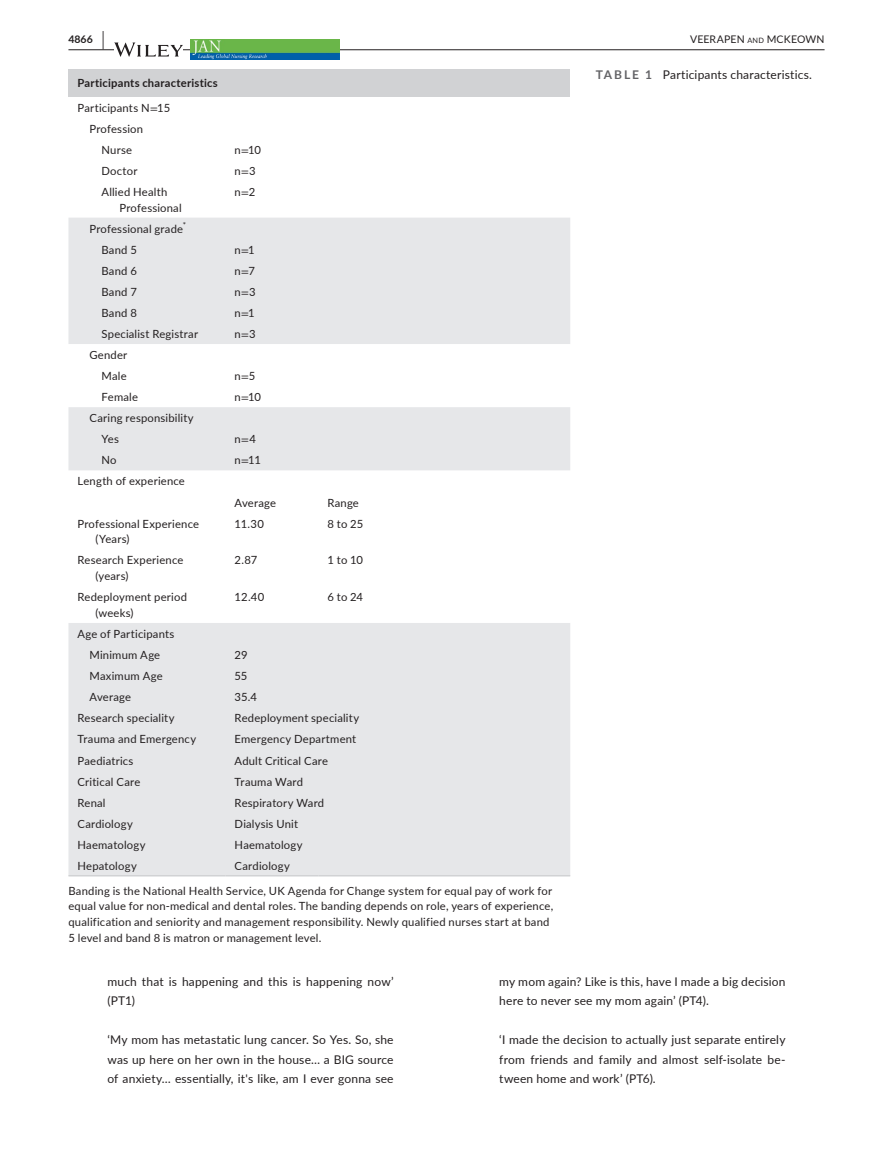
<style>
.page{position:relative;width:893px;height:1174px;background:#fff}
.page>*{position:absolute;margin:0;border:0;box-sizing:border-box;transform-origin:0 0}
.t1{font:12px/19.5px "Lato";letter-spacing:.015em;color:#231f20}
.t2{font:11.25px/15.8px "Lato";letter-spacing:.015em;color:#231f20}
.t3{font:700 11.25px/24.3px "Lato";letter-spacing:.02em;color:#231f20}
.t4{font:10.5px "Lato";letter-spacing:.015em;color:#231f20}
.t5{font:700 10.5px "Lato";color:#231f20}
.t6{font:7.8px "Lato";color:#231f20}
.s1{font-size:19.5px}
.s2{font-size:7.35px}
.s3{font-weight:400}
.s4{font-family:"STIX";font-weight:400}
.s5{font-family:"STIX"}
.s6{font-weight:700;color:#636366}
</style>
<div class="page">
<hr style="left:68px;top:49px;width:756px;height:1px;background:#231f20">
<svg style="left:114px;top:42px;width:69px;height:15px"></svg>
<img style="left:191px;top:40px;width:148px;height:19px">
<div style="left:68px;top:69px;width:502px;height:28px;background:#d1d2d4"></div>
<svg style="left:68px;top:218px;width:502px;height:657px;fill:#e6e7e9"></svg>
<hr style="left:68px;top:875px;width:158px;height:1px;background:#d1d2d4">
<hr style="left:226px;top:875px;width:92px;height:1px;background:#d1d2d4">
<hr style="left:318px;top:875px;width:252px;height:1px;background:#d1d2d4">
<p class="t5" style="left:68px;top:31px;width:37px">4866 <span class="s1">|</span></p>
<p class="t4" style="left:690px;top:31px;width:136px">VEERAPEN <span class="s2">an d</span> MCKEOWN</p>
<p class="t3" style="left:77px;top:71px;width:142px">Participants characteristics<br><span class="s3">Participants N</span><span class="s4">=</span><span class="s3">15</span></p>
<p class="t2" style="left:89px;top:118px;width:55px;line-height:21px;text-align:center">Profession<br>Nurse</p>
<p class="t2" style="left:235px;top:141px;width:28px">n<span class="s5">=</span>10</p>
<p class="t2" style="left:101px;top:162px;width:37px">Doctor</p>
<p class="t2" style="left:235px;top:162px;width:23px">n<span class="s5">=</span>3</p>
<p class="t2" style="left:119px;top:183px;width:64px;text-indent:-18px">Allied Health<br>Professional</p>
<p class="t2" style="left:235px;top:183px;width:22px">n<span class="s5">=</span>2</p>
<p class="t2" style="left:89px;top:220px;width:95px">Professional grade</p>
<p class="t6" style="left:183px;top:219px;width:5px">*</p>
<p class="t2" style="left:101px;top:241px;width:37px">Band 5</p>
<p class="t2" style="left:235px;top:241px;width:22px">n<span class="s5">=</span>1</p>
<p class="t2" style="left:101px;top:262px;width:37px">Band 6</p>
<p class="t2" style="left:235px;top:262px;width:22px">n<span class="s5">=</span>7</p>
<p class="t2" style="left:101px;top:283px;width:37px">Band 7</p>
<p class="t2" style="left:235px;top:283px;width:23px">n<span class="s5">=</span>3</p>
<p class="t2" style="left:101px;top:304px;width:37px">Band 8</p>
<p class="t2" style="left:235px;top:304px;width:22px">n<span class="s5">=</span>1</p>
<p class="t2" style="left:101px;top:325px;width:98px">Specialist Registrar</p>
<p class="t2" style="left:235px;top:325px;width:23px">n<span class="s5">=</span>3</p>
<p class="t2" style="left:89px;top:344px;width:39px;line-height:21px;text-align:right">Gender<br>Male</p>
<p class="t2" style="left:235px;top:368px;width:22px">n<span class="s5">=</span>5</p>
<p class="t2" style="left:101px;top:389px;width:38px">Female</p>
<p class="t2" style="left:235px;top:389px;width:28px">n<span class="s5">=</span>10</p>
<p class="t2" style="left:101px;top:407px;width:94px;line-height:21px;text-indent:-12px">Caring responsibility<br>Yes</p>
<p class="t2" style="left:235px;top:431px;width:23px">n<span class="s5">=</span>4</p>
<p class="t2" style="left:101px;top:452px;width:17px">No</p>
<p class="t2" style="left:235px;top:452px;width:28px">n<span class="s5">=</span>11</p>
<p class="t2" style="left:77px;top:473px;width:109px">Length of experience</p>
<p class="t2" style="left:235px;top:494px;width:43px">Average</p>
<p class="t2" style="left:327px;top:494px;width:33px">Range</p>
<p class="t2" style="left:95px;top:515px;width:105px;text-indent:-18px">Professional Experience (Years)</p>
<p class="t2" style="left:235px;top:515px;width:31px">11.30</p>
<p class="t2" style="left:327px;top:515px;width:37px">8 to 25</p>
<p class="t2" style="left:95px;top:552px;width:89px;text-indent:-18px">Research Experience (years)</p>
<p class="t2" style="left:235px;top:552px;width:24px">2.87</p>
<p class="t2" style="left:327px;top:552px;width:37px">1 to 10</p>
<p class="t2" style="left:95px;top:589px;width:93px;text-indent:-18px">Redeployment period (weeks)</p>
<p class="t2" style="left:235px;top:589px;width:31px">12.40</p>
<p class="t2" style="left:327px;top:589px;width:37px">6 to 24</p>
<p class="t2" style="left:77px;top:623px;width:98px;line-height:21px;text-align:center">Age of Participants<br>Minimum Age</p>
<p class="t2" style="left:235px;top:646px;width:15px">29</p>
<p class="t2" style="left:89px;top:668px;width:75px">Maximum Age</p>
<p class="t2" style="left:235px;top:668px;width:14px">55</p>
<p class="t2" style="left:89px;top:689px;width:43px">Average</p>
<p class="t2" style="left:235px;top:689px;width:24px">35.4</p>
<p class="t2" style="left:77px;top:710px;width:99px">Research speciality</p>
<p class="t2" style="left:235px;top:710px;width:126px">Redeployment speciality</p>
<p class="t2" style="left:77px;top:731px;width:120px">Trauma and Emergency</p>
<p class="t2" style="left:235px;top:731px;width:123px">Emergency Department</p>
<p class="t2" style="left:77px;top:752px;width:57px">Paediatrics</p>
<p class="t2" style="left:235px;top:752px;width:95px">Adult Critical Care</p>
<p class="t2" style="left:77px;top:773px;width:64px">Critical Care</p>
<p class="t2" style="left:235px;top:773px;width:70px">Trauma Ward</p>
<p class="t2" style="left:77px;top:794px;width:30px">Renal</p>
<p class="t2" style="left:235px;top:794px;width:91px">Respiratory Ward</p>
<p class="t2" style="left:77px;top:815px;width:57px">Cardiology</p>
<p class="t2" style="left:235px;top:815px;width:65px">Dialysis Unit</p>
<p class="t2" style="left:77px;top:836px;width:70px">Haematology</p>
<p class="t2" style="left:235px;top:836px;width:70px">Haematology</p>
<p class="t2" style="left:77px;top:857px;width:61px">Hepatology</p>
<p class="t2" style="left:235px;top:857px;width:57px">Cardiology</p>
<p class="t2" style="left:68px;top:882px;width:486px">Banding is the National Health Service, UK Agenda for Change system for equal pay of work for equal value for non-medical and dental roles. The banding depends on role, years of experience, qualification and seniority and management responsibility. Newly qualified nurses start at band 5 level and band 8 is matron or management level.</p>
<p class="t1" style="left:596px;top:64px;width:218px"><span class="s6">TABLE 1</span> Participants characteristics.</p>
<p class="t1" style="left:107px;top:971px;width:288px">much that is happening and this is happening now’ (PT1)</p>
<p class="t1" style="left:107px;top:1029px;width:288px;text-align:justify">‘My mom has metastatic lung cancer. So Yes. So, she was up here on her own in the house… a BIG source of anxiety… essentially, it's like, am I ever gonna see</p>
<p class="t1" style="left:499px;top:971px;width:288px">my mom again? Like is this, have I made a big decision here to never see my mom again’ (PT4).</p>
<p class="t1" style="left:499px;top:1029px;width:288px;text-align:justify">‘I made the decision to actually just separate entirely from friends and family and almost self-isolate be&shy;tween home and work’ (PT6).</p>
</div>
